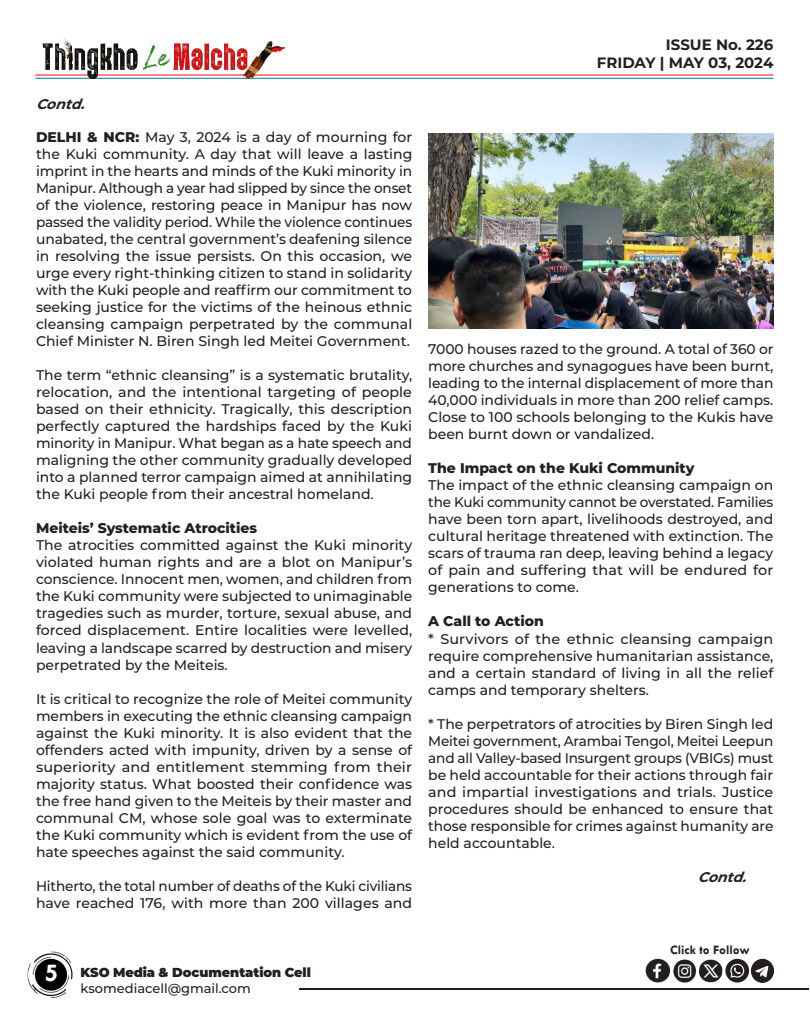
<style>
.page{position:relative;width:810px;height:1013px;background:#fff}
.page>*{position:absolute;margin:0;border:0;box-sizing:border-box;transform-origin:0 0}
.t1{font:700 26px "Tw Cen";color:#fff}
.t2{font:700 15px/18px "Montserrat";color:#231f20;text-align:right}
.t3{font:500 14px/17px "Montserrat";color:#231f20;text-align:justify}
.t4{font:800 14px "Montserrat";color:#231f20}
.t5{font:italic 700 14px "Montserrat";color:#231f20}
.t6{font:900 13px "Montserrat";letter-spacing:-.005em;color:#231f20}
.t7{font:500 13px "Montserrat";color:#231f20}
.t8{font:700 13px "Tw Cen";color:#231f20}
.s1{font-weight:800}
</style>
<div class="page">
<hr style="left:299px;top:988px;width:509px;height:1px;background:#231f20">
<img style="left:27px;top:951px;width:46px;height:47px">
<hr style="left:35px;top:74px;width:738px;height:1px;background:#ff002d">
<hr style="left:35px;top:78px;width:738px;height:1px;background:#00848b">
<img style="left:35px;top:38px;width:254px;height:41px">
<img style="left:645px;top:958px;width:129px;height:25px">
<img style="left:428px;top:134px;width:346px;height:194px">
<p class="t5" style="left:36px;top:94px;width:56px">Contd.</p>
<p class="t3" style="left:36px;top:128px;width:378px"><span class="s1">DELHI &amp; NCR:</span> May 3, 2024 is a day of mourning for the Kuki community. A day that will leave a lasting imprint in the hearts and minds of the Kuki minority in Manipur. Although a year had slipped by since the onset of the violence, restoring peace in Manipur has now passed the validity period. While the violence continues unabated, the central government’s deafening silence in resolving the issue persists. On this occasion, we urge every right-thinking citizen to stand in solidarity with the Kuki people and reaffirm our commitment to seeking justice for the victims of the heinous ethnic cleansing campaign perpetrated by the communal Chief Minister N. Biren Singh led Meitei Government.</p>
<p class="t3" style="left:36px;top:366px;width:378px">The term “ethnic cleansing” is a systematic brutality, relocation, and the intentional targeting of people based on their ethnicity. Tragically, this description perfectly captured the hardships faced by the Kuki minority in Manipur. What began as a hate speech and maligning the other community gradually developed into a planned terror campaign aimed at annihilating the Kuki people from their ancestral homeland.</p>
<p class="t4" style="left:36px;top:518px;width:223px">Meiteis’ Systematic Atrocities</p>
<p class="t3" style="left:36px;top:536px;width:378px">The atrocities committed against the Kuki minority violated human rights and are a blot on Manipur’s conscience. Innocent men, women, and children from the Kuki community were subjected to unimaginable tragedies such as murder, torture, sexual abuse, and forced displacement. Entire localities were levelled, leaving a landscape scarred by destruction and misery perpetrated by the Meiteis.</p>
<p class="t3" style="left:36px;top:689px;width:378px">It is critical to recognize the role of Meitei community members in executing the ethnic cleansing campaign against the Kuki minority. It is also evident that the offenders acted with impunity, driven by a sense of superiority and entitlement stemming from their majority status. What boosted their confidence was the free hand given to the Meiteis by their master and communal CM, whose sole goal was to exterminate the Kuki community which is evident from the use of hate speeches against the said community.</p>
<p class="t3" style="left:36px;top:876px;width:378px">Hitherto, the total number of deaths of the Kuki civilians have reached 176, with more than 200 villages and</p>
<h1 class="t1" style="left:44px;top:957px;width:15px">5</h1>
<p class="t6" style="left:81px;top:962px;width:232px">KSO Media &amp; Documentation Cell</p>
<p class="t7" style="left:81px;top:978px;width:172px">ksomediacell@gmail.com</p>
<p class="t2" style="left:597px;top:35px;width:178px">ISSUE No. 226<br>FRIDAY | MAY 03, 2024</p>
<p class="t3" style="left:428px;top:340px;width:347px">7000 houses razed to the ground. A total of 360 or more churches and synagogues have been burnt, leading to the internal displacement of more than 40,000 individuals in more than 200 relief camps.<br>Close to 100 schools belonging to the Kukis have been burnt down or vandalized.</p>
<p class="t4" style="left:428px;top:458px;width:268px">The Impact on the Kuki Community</p>
<p class="t3" style="left:428px;top:476px;width:347px">The impact of the ethnic cleansing campaign on the Kuki community cannot be overstated. Families have been torn apart, livelihoods destroyed, and cultural heritage threatened with extinction. The scars of trauma ran deep, leaving behind a legacy of pain and suffering that will be endured for generations to come.</p>
<p class="t4" style="left:428px;top:611px;width:117px">A Call to Action</p>
<p class="t3" style="left:428px;top:629px;width:347px">* Survivors of the ethnic cleansing campaign require comprehensive humanitarian assistance, and a certain standard of living in all the relief camps and temporary shelters.</p>
<p class="t3" style="left:428px;top:714px;width:347px">* The perpetrators of atrocities by Biren Singh led Meitei government, Arambai Tengol, Meitei Leepun and all Valley-based Insurgent groups (VBIGs) must be held accountable for their actions through fair and impartial investigations and trials. Justice procedures should be enhanced to ensure that those responsible for crimes against humanity are held accountable.</p>
<p class="t5" style="left:698px;top:866px;width:56px">Contd.</p>
<p class="t8" style="left:670px;top:942px;width:81px">Click to Follow</p>
</div>
